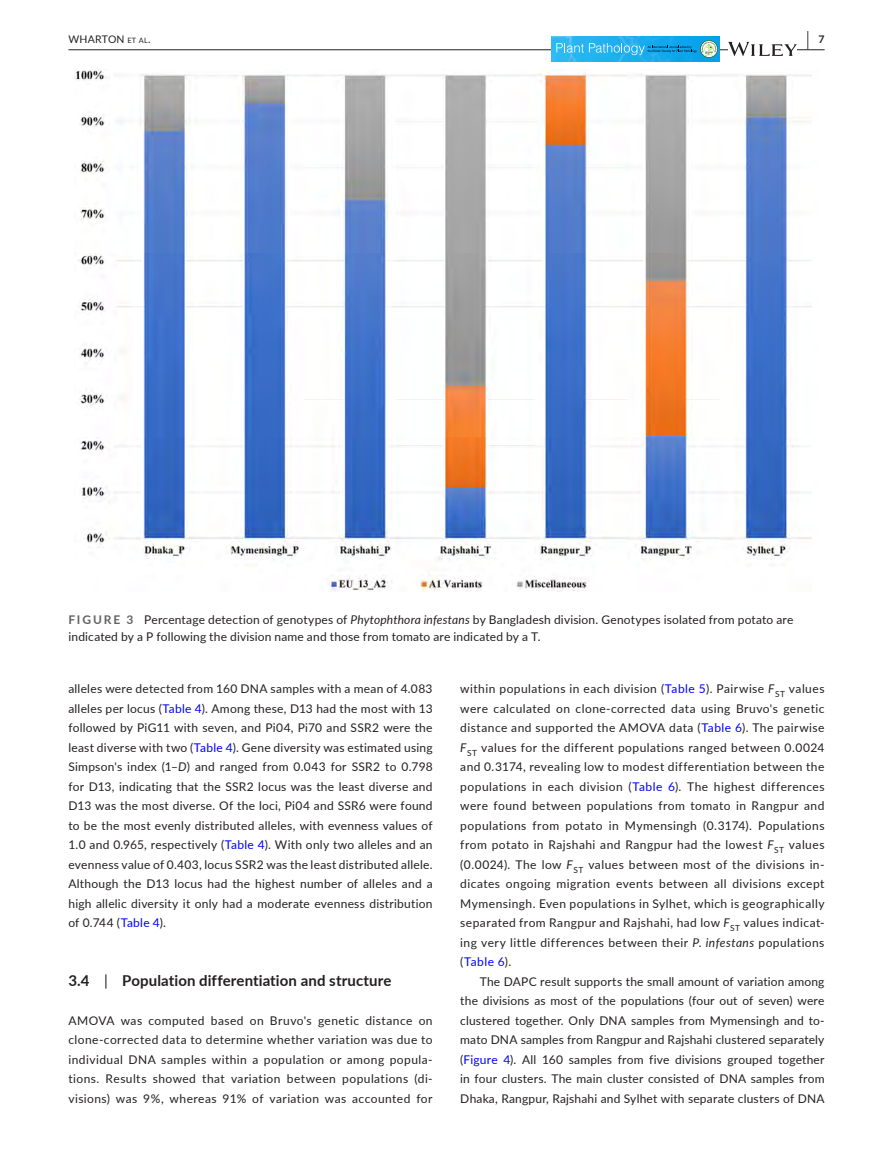
<style>
.page{position:relative;width:893px;height:1174px;background:#fff}
.page>*{position:absolute;margin:0;border:0;box-sizing:border-box;transform-origin:0 0}
.t1{font:700 19.5px "Lato";color:#231f20;scale:.43 1}
.t2{font:700 15px "Lato";letter-spacing:.005em;color:#231f20}
.t3{font:12px/19.5px "Lato";letter-spacing:.02em;color:#231f20;text-align:justify}
.t4{font:10.5px "Lato";letter-spacing:.02em;color:#231f20}
.s1{font-size:7.35px}
.s2{font-weight:700;color:#636366}
.s3{font-style:italic}
.s4{color:#00f}
.s5{font-weight:400}
</style>
<div class="page">
<hr style="left:68px;top:49px;width:756px;height:1px;background:#231f20">
<img style="left:552px;top:36px;width:168px;height:26px">
<svg style="left:700px;top:40px;width:18px;height:18px"></svg>
<svg style="left:701px;top:41px;width:16px;height:16px"></svg>
<svg style="left:556px;top:42px;width:161px;height:14px;background:#3fb3e4"></svg>
<svg style="left:728px;top:42px;width:69px;height:14px"></svg>
<img style="left:74px;top:69px;width:738px;height:523px">
<p class="t4" style="left:68px;top:31px;width:84px">WHARTON <span class="s1">et al</span>.</p>
<h1 class="t1" style="left:807px;top:25px;width:43px">| <sup>7</sup></h1>
<p class="t3" style="left:68px;top:611px;width:726px;line-height:16.5px"><span class="s2">FIGURE 3</span> Percentage detection of genotypes of <span class="s3">Phytophthora infestans</span> by Bangladesh division. Genotypes isolated from potato are indicated by a P following the division name and those from tomato are indicated by a T.</p>
<p class="t3" style="left:68px;top:678px;width:366px">alleles were detected from 160 DNA samples with a mean of 4.083 alleles per locus (<span class="s4">Table 4</span>). Among these, D13 had the most with 13 followed by PiG11 with seven, and Pi04, Pi70 and SSR2 were the least diverse with two (<span class="s4">Table 4</span>). Gene diversity was estimated using Simpson's index (1–<span class="s3">D</span>) and ranged from 0.043 for SSR2 to 0.798 for D13, indicating that the SSR2 locus was the least diverse and D13 was the most diverse. Of the loci, Pi04 and SSR6 were found to be the most evenly distributed alleles, with evenness values of 1.0 and 0.965, respectively (<span class="s4">Table 4</span>). With only two alleles and an evenness value of 0.403, locus SSR2 was the least distributed allele.<br>Although the D13 locus had the highest number of alleles and a high allelic diversity it only had a moderate evenness distribution of 0.744 (<span class="s4">Table 4</span>).</p>
<p class="t2" style="left:68px;top:969px;width:325px">3.4 <span class="s5">|</span> Population differentiation and structure</p>
<p class="t3" style="left:68px;top:1010px;width:366px">AMOVA was computed based on Bruvo's genetic distance on clone-corrected data to determine whether variation was due to individual DNA samples within a population or among popula&shy;tions. Results showed that variation between populations (di&shy;visions) was 9%, whereas 91% of variation was accounted for</p>
<p class="t3" style="left:460px;top:678px;width:366px">within populations in each division (<span class="s4">Table 5</span>). Pairwise <span class="s3">F</span><sub>ST</sub> values were calculated on clone-corrected data using Bruvo's genetic distance and supported the AMOVA data (<span class="s4">Table 6</span>). The pairwise <span class="s3">F</span><sub>ST</sub> values for the different populations ranged between 0.0024 and 0.3174, revealing low to modest differentiation between the populations in each division (<span class="s4">Table 6</span>). The highest differences were found between populations from tomato in Rangpur and populations from potato in Mymensingh (0.3174). Populations from potato in Rajshahi and Rangpur had the lowest <span class="s3">F</span><sub>ST</sub> values (0.0024). The low <span class="s3">F</span><sub>ST</sub> values between most of the divisions in&shy;dicates ongoing migration events between all divisions except Mymensingh. Even populations in Sylhet, which is geographically separated from Rangpur and Rajshahi, had low <span class="s3">F</span><sub>ST</sub> values indicat&shy;ing very little differences between their <span class="s3">P</span>. <span class="s3">infestans</span> populations (<span class="s4">Table 6</span>).</p>
<p class="t3" style="left:460px;top:971px;width:366px;text-indent:20px">The DAPC result supports the small amount of variation among the divisions as most of the populations (four out of seven) were clustered together. Only DNA samples from Mymensingh and to&shy;mato DNA samples from Rangpur and Rajshahi clustered separately (<span class="s4">Figure 4</span>). All 160 samples from five divisions grouped together in four clusters. The main cluster consisted of DNA samples from Dhaka, Rangpur, Rajshahi and Sylhet with separate clusters of DNA</p>
</div>
